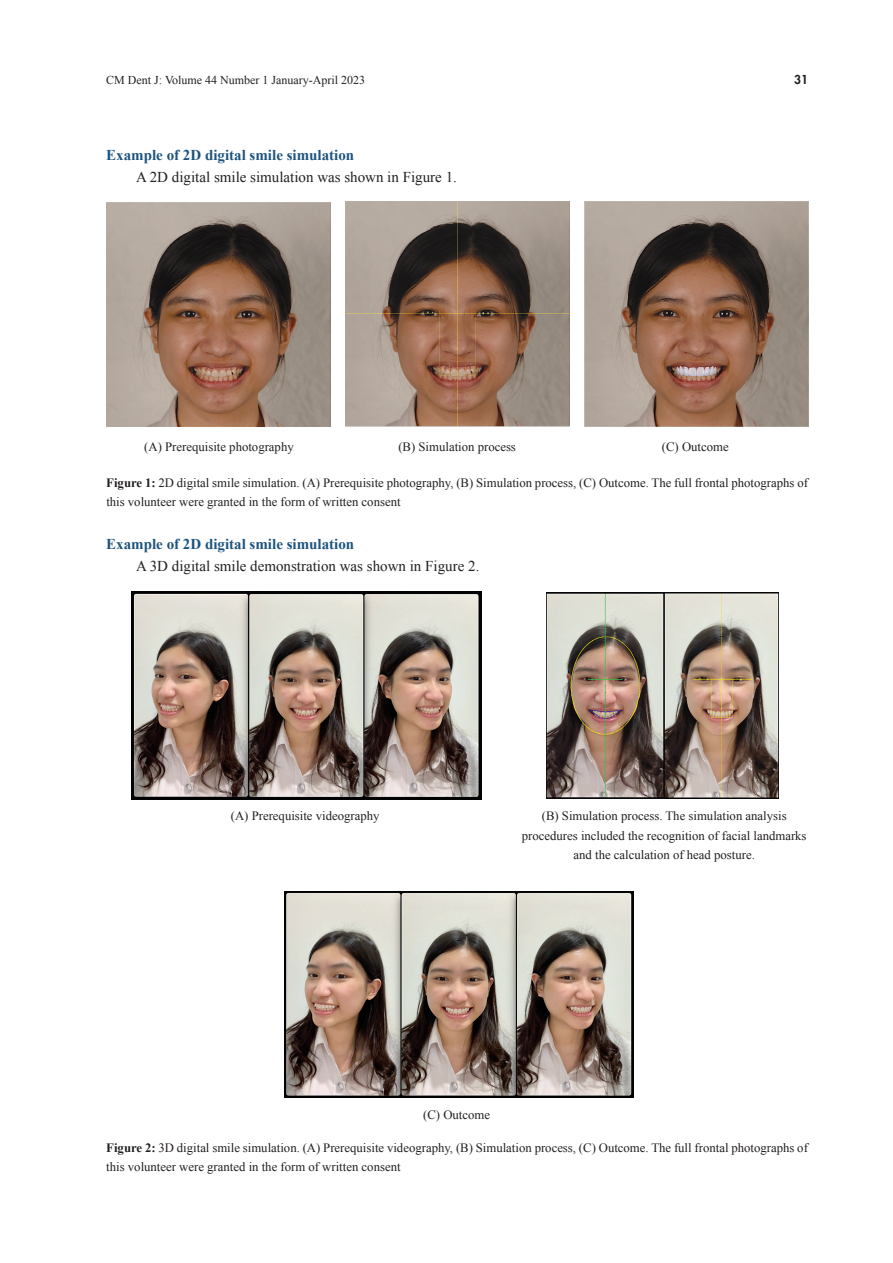
<style>
.page{position:relative;width:893px;height:1263px;background:#fff}
.page>*{position:absolute;margin:0;border:0;box-sizing:border-box;transform-origin:0 0}
.t1{font:15px "Times New Roman";color:#231f20}
.t2{font:700 15px "Times New Roman";color:#1d547e}
.t3{font:12.75px/19.5px "Times New Roman";color:#231f20}
.t4{font:12px "Times New Roman";color:#231f20}
.t5{font:800 12px "Futura";color:#231f20}
.s1{font-weight:700}
</style>
<div class="page">
<img style="left:106px;top:202px;width:224px;height:225px">
<img style="left:345px;top:202px;width:224px;height:225px">
<img style="left:584px;top:202px;width:224px;height:224px">
<img style="left:132px;top:591px;width:349px;height:208px">
<img style="left:546px;top:592px;width:232px;height:207px">
<img style="left:284px;top:891px;width:350px;height:207px">
<p class="t4" style="left:106px;top:72px;width:260px">CM Dent J: Volume 44 Number 1 January-April 2023</p>
<p class="t5" style="left:794px;top:71px;width:15px">31</p>
<p class="t2" style="left:106px;top:144px;width:249px">Example of 2D digital smile simulation</p>
<p class="t1" style="left:136px;top:167px;width:322px">A 2D digital smile simulation was shown in Figure 1.</p>
<p class="t3" style="left:144px;top:437px;width:151px">(A) Prerequisite photography</p>
<p class="t3" style="left:398px;top:437px;width:119px">(B) Simulation process</p>
<p class="t3" style="left:662px;top:437px;width:68px">(C) Outcome</p>
<p class="t3" style="left:106px;top:473px;width:703px"><span class="s1">Figure 1:</span> 2D digital smile simulation. (A) Prerequisite photography, (B) Simulation process, (C) Outcome. The full frontal photographs of this volunteer were granted in the form of written consent</p>
<p class="t2" style="left:106px;top:533px;width:249px">Example of 2D digital smile simulation</p>
<p class="t1" style="left:136px;top:556px;width:345px">A 3D digital smile demonstration was shown in Figure 2.</p>
<p class="t3" style="left:231px;top:806px;width:150px">(A) Prerequisite videography</p>
<p class="t3" style="left:522px;top:806px;width:286px;text-align:center">(B) Simulation process. The simulation analysis procedures included the recognition of facial landmarks and the calculation of head posture.</p>
<p class="t3" style="left:423px;top:1104px;width:68px">(C) Outcome</p>
<p class="t3" style="left:106px;top:1138px;width:703px"><span class="s1">Figure 2:</span> 3D digital smile simulation. (A) Prerequisite videography, (B) Simulation process, (C) Outcome. The full frontal photographs of this volunteer were granted in the form of written consent</p>
</div>
